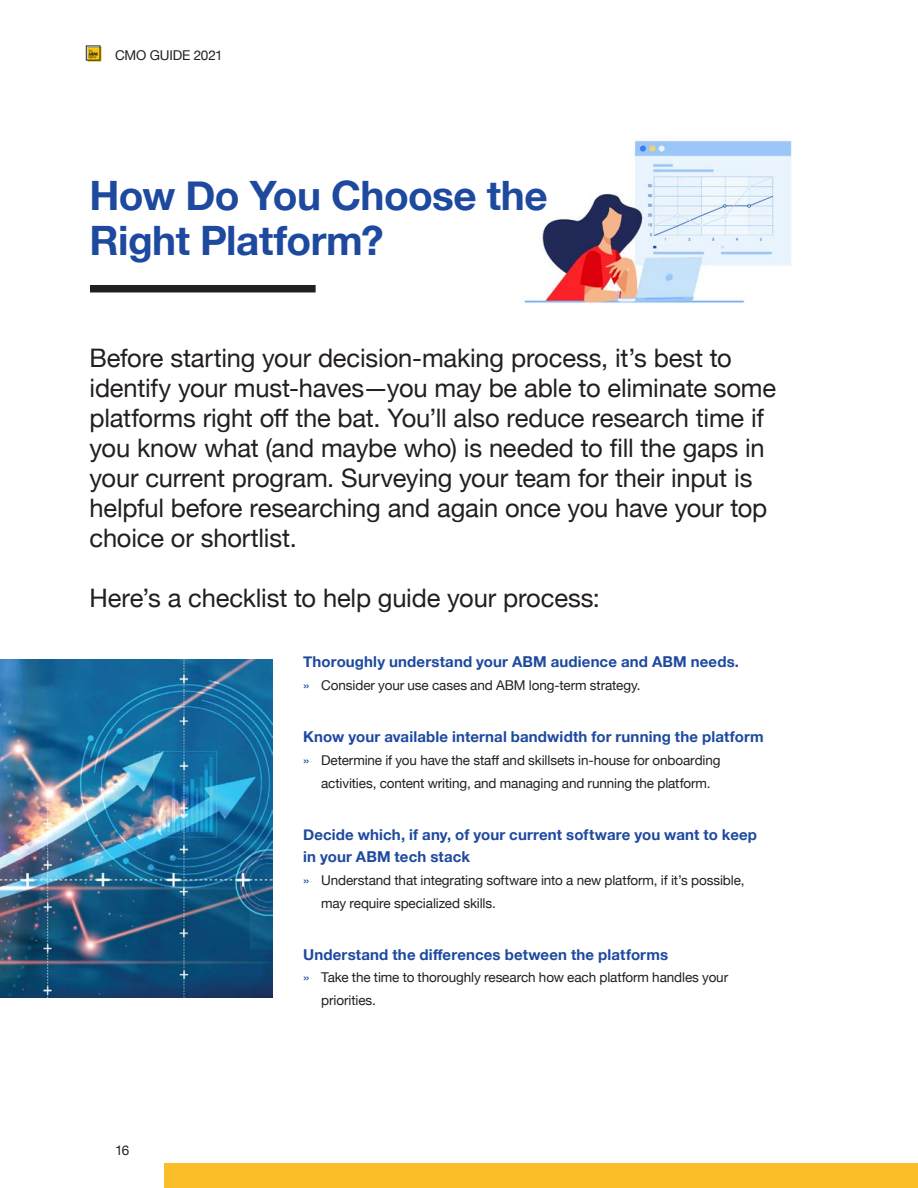
<style>
.page{position:relative;width:918px;height:1188px;background:#fff}
.page>*{position:absolute;margin:0;border:0;box-sizing:border-box;transform-origin:0 0}
.Headline_27_25_Left{font:700 40.5px/45px "Helvetica Neue";letter-spacing:-.015em;color:#1d499f}
.Headline_17_20_Left{font:25.5px/30px "Helvetica Neue";letter-spacing:-.01em;color:#231f20}
.Headlines_Copy_Text{font:700 15px/22.5px "Helvetica Neue";letter-spacing:.01em;color:#1d499f}
.t1{font:13.5px/22.5px "Helvetica Neue";letter-spacing:-.01em;color:#231f20}
.s1{color:#1d499f}
</style>
<div class="page">
<img style="left:86px;top:45px;width:15px;height:16px">
<div style="left:164px;top:1163px;width:754px;height:25px;background:#fbbe28"></div>
<img style="left:524px;top:140px;width:268px;height:164px">
<div style="left:90px;top:285px;width:226px;height:7px;background:#231f20"></div>
<img style="left:0;top:660px;width:273px;height:337px">
<p class="t1" style="left:115px;top:45px;width:109px">CMO GUIDE 2021</p>
<p class="Headline_27_25_Left" style="left:90px;top:174px;width:460px">How Do You Choose the<br>Right Platform?</p>
<p class="Headline_17_20_Left" style="left:90px;top:345px;width:688px">Before starting your decision-making process, it’s best to identify your must-haves—you may be able to eliminate some platforms right off the bat. You’ll also reduce research time if you know what (and maybe who) is needed to fill the gaps in your current program. Surveying your team for their input is helpful before researching and again once you have your top choice or shortlist.</p>
<p class="Headline_17_20_Left" style="left:90px;top:585px;width:512px">Here’s a checklist to help guide your process:</p>
<p class="t1" style="left:115px;top:1140px;width:16px">16</p>
<p class="Headlines_Copy_Text" style="left:303px;top:651px;width:437px">Thoroughly understand your ABM audience and ABM needs.</p>
<p class="t1" style="left:303px;top:675px;width:339px"><span class="s1">»</span> Consider your use cases and ABM long-term strategy.</p>
<p class="Headlines_Copy_Text" style="left:303px;top:726px;width:462px">Know your available internal bandwidth for running the platform</p>
<p class="t1" style="left:303px;top:750px;width:419px;text-align:center"><span class="s1">»</span> Determine if you have the staff and skillsets in-house for onboarding activities, content writing, and managing and running the platform.</p>
<p class="Headlines_Copy_Text" style="left:303px;top:824px;width:455px">Decide which, if any, of your current software you want to keep in your ABM tech stack</p>
<p class="t1" style="left:321px;top:870px;width:425px;text-indent:-18px"><span class="s1">»</span> Understand that integrating software into a new platform, if it’s possible, may require specialized skills.</p>
<p class="Headlines_Copy_Text" style="left:303px;top:944px;width:366px">Understand the differences between the platforms</p>
<p class="t1" style="left:321px;top:967px;width:409px;text-indent:-18px"><span class="s1">»</span> Take the time to thoroughly research how each platform handles your priorities.</p>
</div>
